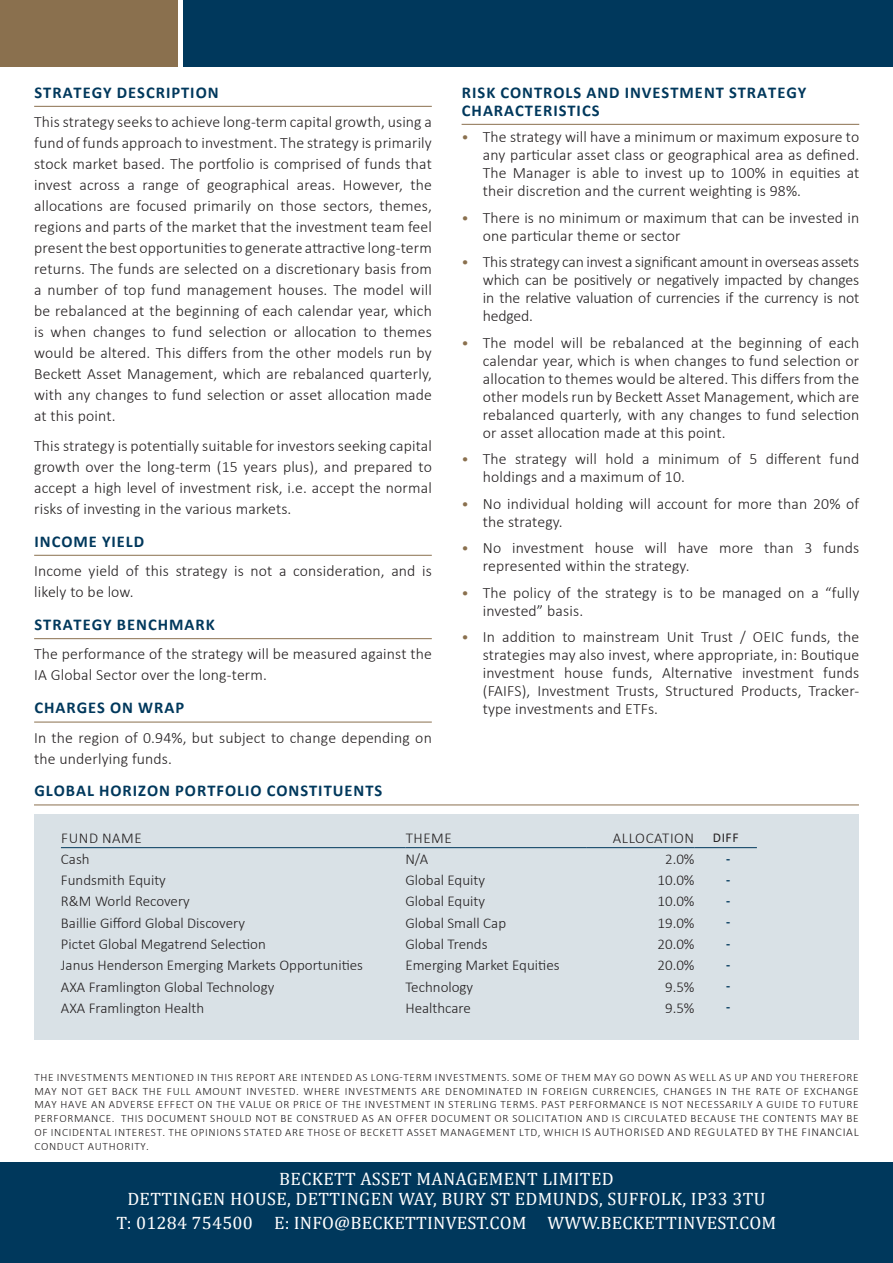
<style>
.page{position:relative;width:893px;height:1263px;background:#fff}
.page>*{position:absolute;margin:0;border:0;box-sizing:border-box;transform-origin:0 0}
.t1{font:18px "Cambria";letter-spacing:.02em;color:#fff}
.Back_left_headings_w{font:700 16.5px/18px "Calibri";letter-spacing:.06em;color:#00385c}
.Back_page_text{font:300 15.75px/21px "Calibri";letter-spacing:.01em;color:#231f20}
.Table_text{font:300 15px "Calibri";color:#231f20}
.Table_text_Headings{font:300 15px "Calibri";letter-spacing:.04em;color:#231f20}
.Table_text-2{font:700 13.5px "Calibri";color:#00385c}
.Table_text_Headings-2{font:13.5px "Calibri";color:#231f20}
.Paragraph_Small_Prin{font:300 11.25px/13.8px "Calibri";letter-spacing:.06em;color:#231f20;text-align:justify}
.s1{font-size:15px;color:#8a704e}
.s2{font-size:12px}
</style>
<div class="page">
<hr style="left:34px;top:106px;width:398px;height:1px;background:#8a704e">
<hr style="left:34px;top:555px;width:398px;height:1px;background:#8a704e">
<hr style="left:34px;top:638px;width:398px;height:1px;background:#8a704e">
<hr style="left:34px;top:722px;width:398px;height:1px;background:#8a704e">
<hr style="left:462px;top:124px;width:397px;height:1px;background:#8a704e">
<div style="left:34px;top:815px;width:825px;height:225px;background:#d9e1e6"></div>
<div style="left:34px;top:0;width:859px;height:67px;background:#00385c"></div>
<div style="left:0;top:0;width:179px;height:67px;background:#8a704e"></div>
<div style="left:0;top:1162px;width:893px;height:101px;background:#00385c"></div>
<hr style="left:179px;top:0;width:4px;height:67px;background:#fff">
<hr style="left:61px;top:847px;width:344px;height:1px;background:#00385c">
<hr style="left:405px;top:847px;width:182px;height:1px;background:#00385c">
<hr style="left:587px;top:847px;width:107px;height:1px;background:#00385c">
<hr style="left:694px;top:847px;width:63px;height:1px;background:#00385c">
<hr style="left:34px;top:805px;width:825px;height:1px;background:#8a704e">
<p class="Back_left_headings_w" style="left:34px;top:83px;width:186px">STRATEGY DESCRIPTION</p>
<p class="Back_page_text" style="left:34px;top:111px;width:399px;text-align:justify">This strategy seeks to achieve long-term capital growth, using a fund of funds approach to investment. The strategy is primarily stock market based. The portfolio is comprised of funds that invest across a range of geographical areas. However, the allocations are focused primarily on those sectors, themes, regions and parts of the market that the investment team feel present the best opportunities to generate attractive long-term returns. The funds are selected on a discretionary basis from a number of top fund management houses. The model will be rebalanced at the beginning of each calendar year, which is when changes to fund selection or allocation to themes would be altered. This differs from the other models run by Beckett Asset Management, which are rebalanced quarterly, with any changes to fund selection or asset allocation made at this point.</p>
<p class="Back_page_text" style="left:34px;top:435px;width:399px;text-align:justify">This strategy is potentially suitable for investors seeking capital growth over the long-term (15 years plus), and prepared to accept a high level of investment risk, i.e. accept the normal risks of investing in the various markets.</p>
<p class="Back_left_headings_w" style="left:34px;top:532px;width:111px">INCOME YIELD</p>
<p class="Back_page_text" style="left:34px;top:560px;width:399px">Income yield of this strategy is not a consideration, and is likely to be low.</p>
<p class="Back_left_headings_w" style="left:34px;top:615px;width:182px">STRATEGY BENCHMARK</p>
<p class="Back_page_text" style="left:34px;top:644px;width:399px">The performance of the strategy will be measured against the<br>IA Global Sector over the long-term.</p>
<p class="Back_left_headings_w" style="left:34px;top:699px;width:151px">CHARGES ON WRAP</p>
<p class="Back_page_text" style="left:34px;top:727px;width:399px">In the region of 0.94%, but subject to change depending on the underlying funds.</p>
<p class="Back_left_headings_w" style="left:34px;top:781px;width:350px">GLOBAL HORIZON PORTFOLIO CONSTITUENTS</p>
<p class="Back_left_headings_w" style="left:462px;top:83px;width:346px">RISK CONTROLS AND INVESTMENT STRATEGY<br>CHARACTERISTICS</p>
<p class="Back_page_text" style="left:483px;top:128px;width:378px;line-height:18px;text-align:justify;text-indent:-21px"><span class="s1">•</span> The strategy will have a minimum or maximum exposure to any particular asset class or geographical area as defined.<br>The Manager is able to invest up to 100% in equities at their discretion and the current weighting is 98%.</p>
<p class="Back_page_text" style="left:483px;top:208px;width:378px;line-height:18px;text-indent:-21px"><span class="s1">•</span> There is no minimum or maximum that can be invested in one particular theme or sector</p>
<p class="Back_page_text" style="left:483px;top:253px;width:378px;line-height:18px;text-align:justify;text-indent:-21px"><span class="s1">•</span> This strategy can invest a significant amount in overseas assets which can be positively or negatively impacted by changes in the relative valuation of currencies if the currency is not hedged.</p>
<p class="Back_page_text" style="left:483px;top:333px;width:378px;line-height:18px;text-align:justify;text-indent:-21px"><span class="s1">•</span> The model will be rebalanced at the beginning of each calendar year, which is when changes to fund selection or allocation to themes would be altered. This differs from the other models run by Beckett Asset Management, which are rebalanced quarterly, with any changes to fund selection or asset allocation made at this point.</p>
<p class="Back_page_text" style="left:483px;top:450px;width:378px;line-height:18px;text-indent:-21px"><span class="s1">•</span> The strategy will hold a minimum of 5 different fund holdings and a maximum of 10.</p>
<p class="Back_page_text" style="left:483px;top:494px;width:378px;line-height:18px;text-indent:-21px"><span class="s1">•</span> No individual holding will account for more than 20% of the strategy.</p>
<p class="Back_page_text" style="left:483px;top:539px;width:378px;line-height:18px;text-indent:-21px"><span class="s1">•</span> No investment house will have more than 3 funds represented within the strategy.</p>
<p class="Back_page_text" style="left:483px;top:583px;width:378px;line-height:18px;text-indent:-21px"><span class="s1">•</span> The policy of the strategy is to be managed on a “fully invested” basis.</p>
<p class="Back_page_text" style="left:483px;top:628px;width:378px;line-height:18px;text-align:justify;text-indent:-21px"><span class="s1">•</span> In addition to mainstream Unit Trust / OEIC funds, the strategies may also invest, where appropriate, in: Boutique investment house funds, Alternative investment funds (FAIFS), Investment Trusts, Structured Products, Tracker&shy;type investments and ETFs.</p>
<p class="Table_text_Headings" style="left:61px;top:828px;width:82px">FUND NAME</p>
<p class="Table_text_Headings" style="left:406px;top:828px;width:48px">THEME</p>
<p class="Table_text_Headings" style="left:613px;top:828px;width:83px">ALLOCATION</p>
<p class="Table_text_Headings-2" style="left:713px;top:828px;width:27px">DIFF</p>
<p class="Table_text" style="left:61px;top:850px;width:30px">Cash</p>
<p class="Table_text" style="left:405px;top:850px;width:25px">N/A</p>
<p class="Table_text" style="left:665px;top:850px;width:31px">2.0%</p>
<p class="Table_text-2" style="left:726px;top:850px;width:6px">-</p>
<p class="Table_text" style="left:61px;top:871px;width:106px">Fundsmith Equity</p>
<p class="Table_text" style="left:405px;top:871px;width:81px">Global Equity</p>
<p class="Table_text" style="left:657px;top:871px;width:39px">10.0%</p>
<p class="Table_text-2" style="left:726px;top:871px;width:6px">-</p>
<p class="Table_text" style="left:61px;top:892px;width:130px">R&amp;M World Recovery</p>
<p class="Table_text" style="left:405px;top:892px;width:81px">Global Equity</p>
<p class="Table_text" style="left:657px;top:892px;width:39px">10.0%</p>
<p class="Table_text-2" style="left:726px;top:892px;width:6px">-</p>
<p class="Table_text" style="left:61px;top:913px;width:186px">Baillie Gifford Global Discovery</p>
<p class="Table_text" style="left:405px;top:913px;width:102px">Global Small Cap</p>
<p class="Table_text" style="left:657px;top:913px;width:39px">19.0%</p>
<p class="Table_text-2" style="left:726px;top:913px;width:6px">-</p>
<p class="Table_text" style="left:61px;top:935px;width:206px">Pictet Global Megatrend Selection</p>
<p class="Table_text" style="left:405px;top:935px;width:84px">Global Trends</p>
<p class="Table_text" style="left:657px;top:935px;width:39px">20.0%</p>
<p class="Table_text-2" style="left:726px;top:935px;width:6px">-</p>
<p class="Table_text" style="left:61px;top:956px;width:304px">Janus Henderson Emerging Markets Opportunities</p>
<p class="Table_text" style="left:405px;top:956px;width:156px">Emerging Market Equities</p>
<p class="Table_text" style="left:657px;top:956px;width:39px">20.0%</p>
<p class="Table_text-2" style="left:726px;top:956px;width:6px">-</p>
<p class="Table_text" style="left:61px;top:977px;width:215px">AXA Framlington Global Technology</p>
<p class="Table_text" style="left:405px;top:977px;width:69px">Technology</p>
<p class="Table_text" style="left:665px;top:977px;width:31px">9.5%</p>
<p class="Table_text-2" style="left:726px;top:977px;width:6px">-</p>
<p class="Table_text" style="left:61px;top:998px;width:145px">AXA Framlington Health</p>
<p class="Table_text" style="left:405px;top:998px;width:67px">Healthcare</p>
<p class="Table_text" style="left:665px;top:998px;width:31px">9.5%</p>
<p class="Table_text-2" style="left:726px;top:998px;width:6px">-</p>
<p class="Paragraph_Small_Prin" style="left:34px;top:1070px;width:826px">THE INVESTMENTS MENTIONED IN THIS REPORT ARE INTENDED AS LONG-TERM INVESTMENTS. SOME OF THEM MAY GO DOWN AS WELL AS UP AND YOU THEREFORE MAY NOT GET BACK THE FULL AMOUNT INVESTED. WHERE INVESTMENTS ARE DENOMINATED IN FOREIGN CURRENCIES, CHANGES IN THE RATE OF EXCHANGE MAY HAVE AN ADVERSE EFFECT ON THE VALUE OR PRICE OF THE INVESTMENT IN STERLING TERMS. PAST PERFORMANCE IS NOT NECESSARILY A GUIDE TO FUTURE PERFORMANCE. THIS DOCUMENT SHOULD NOT BE CONSTRUED AS AN OFFER DOCUMENT OR SOLICITATION AND IS CIRCULATED BECAUSE THE CONTENTS MAY BE OF INCIDENTAL INTEREST. THE OPINIONS STATED ARE THOSE OF BECKETT ASSET MANAGEMENT LTD, WHICH <span class="s2">IS AUTHORISED AND REGULATED BY THE FINANCIAL </span>CONDUCT AUTHORITY.</p>
<p class="t1" style="left:279px;top:1168px;width:336px">BECKETT ASSET MANAGEMENT LIMITED</p>
<p class="t1" style="left:127px;top:1188px;width:640px">DETTINGEN HOUSE, DETTINGEN WAY, BURY ST EDMUNDS, SUFFOLK, IP33 3TU</p>
<p class="t1" style="left:116px;top:1212px;width:661px">T: 01284 754500 E: INFO@BECKETTINVEST.COM WWW.BECKETTINVEST.COM</p>
</div>
